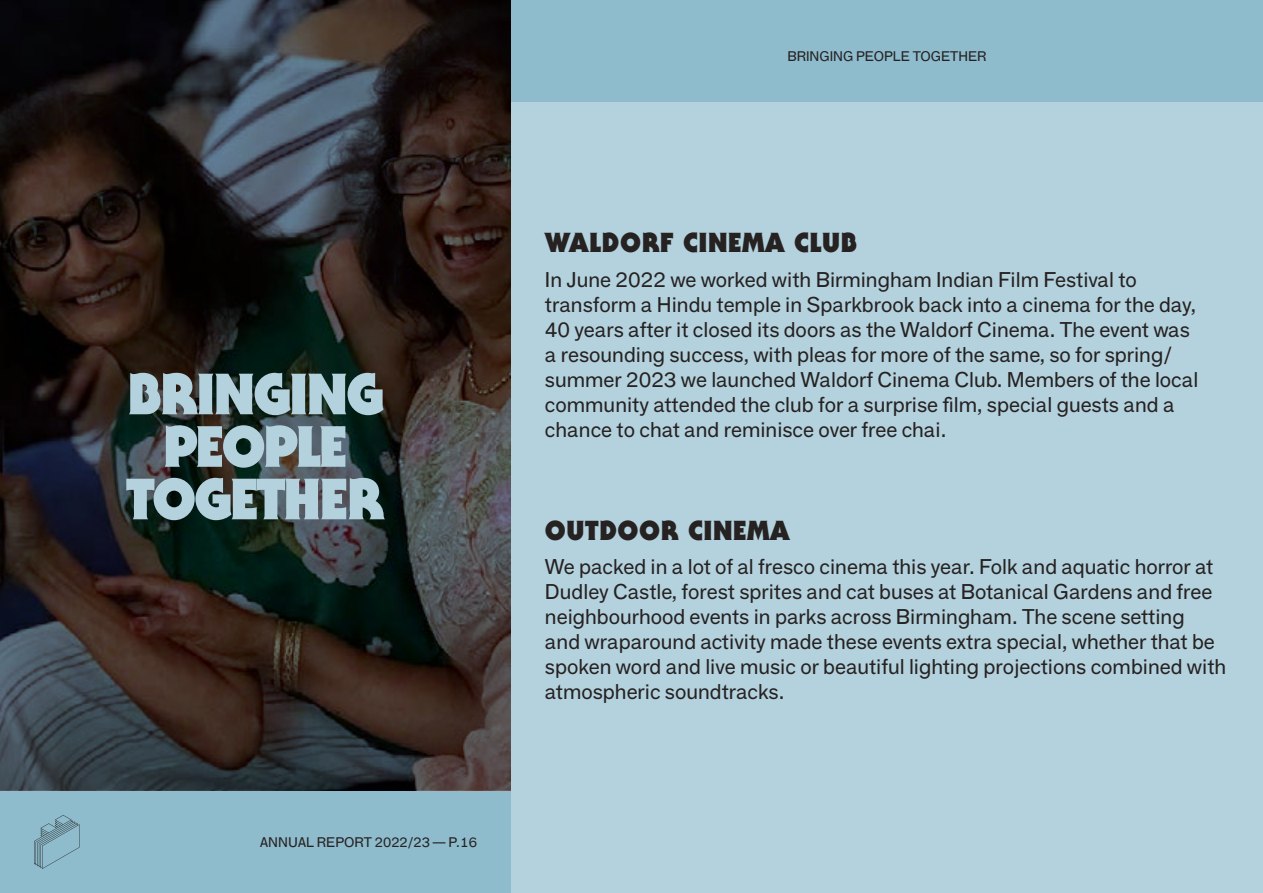
<style>
.page{position:relative;width:1263px;height:893px;background:#fff}
.page>*{position:absolute;margin:0;border:0;box-sizing:border-box;transform-origin:0 0}
.t1{font:900 57px/52.5px "Serif Gothic Std";letter-spacing:-.035em;color:#b4d2de;text-align:center}
.t2{font:900 27px "Serif Gothic Std";letter-spacing:.02em;color:#262222}
.t3{font:20.7px/25px "F Grotesk";color:#262222}
.t4{font:13.5px "F Grotesk";color:#262222}
</style>
<div class="page">
<div style="left:511px;top:0;width:752px;height:102px;background:#8ebccd"></div>
<div style="left:511px;top:102px;width:752px;height:791px;background:#b4d2de"></div>
<div style="left:0;top:791px;width:511px;height:102px;background:#8ebccd"></div>
<svg style="left:34px;top:815px;width:46px;height:54px"></svg>
<img style="left:0;top:0;width:511px;height:791px">
<p class="t4" style="left:787px;top:49px;width:201px">BRINGING PEOPLE TOGETHER</p>
<h1 class="t1" style="left:126px;top:367px;width:260px">BRINGING<br>PEOPLE<br>TOGETHER</h1>
<p class="t4" style="left:260px;top:834px;width:219px">ANNUAL REPORT 2022/23 — P.16</p>
<h2 class="t2" style="left:545px;top:226px;width:314px">WALDORF CINEMA CLUB</h2>
<p class="t3" style="left:545px;top:267px;width:655px">In June 2022 we worked with Birmingham Indian Film Festival to transform a Hindu temple in Sparkbrook back into a cinema for the day, 40 years after it closed its doors as the Waldorf Cinema. The event was a resounding success, with pleas for more of the same, so for spring/ summer 2023 we launched Waldorf Cinema Club. Members of the local community attended the club for a surprise film, special guests and a chance to chat and reminisce over free chai.</p>
<h2 class="t2" style="left:545px;top:513px;width:246px">OUTDOOR CINEMA</h2>
<p class="t3" style="left:545px;top:554px;width:683px">We packed in a lot of al fresco cinema this year. Folk and aquatic horror at Dudley Castle, forest sprites and cat buses at Botanical Gardens and free neighbourhood events in parks across Birmingham. The scene setting<br>and wraparound activity made these events extra special, whether that be spoken word and live music or beautiful lighting projections combined with atmospheric soundtracks.</p>
</div>
